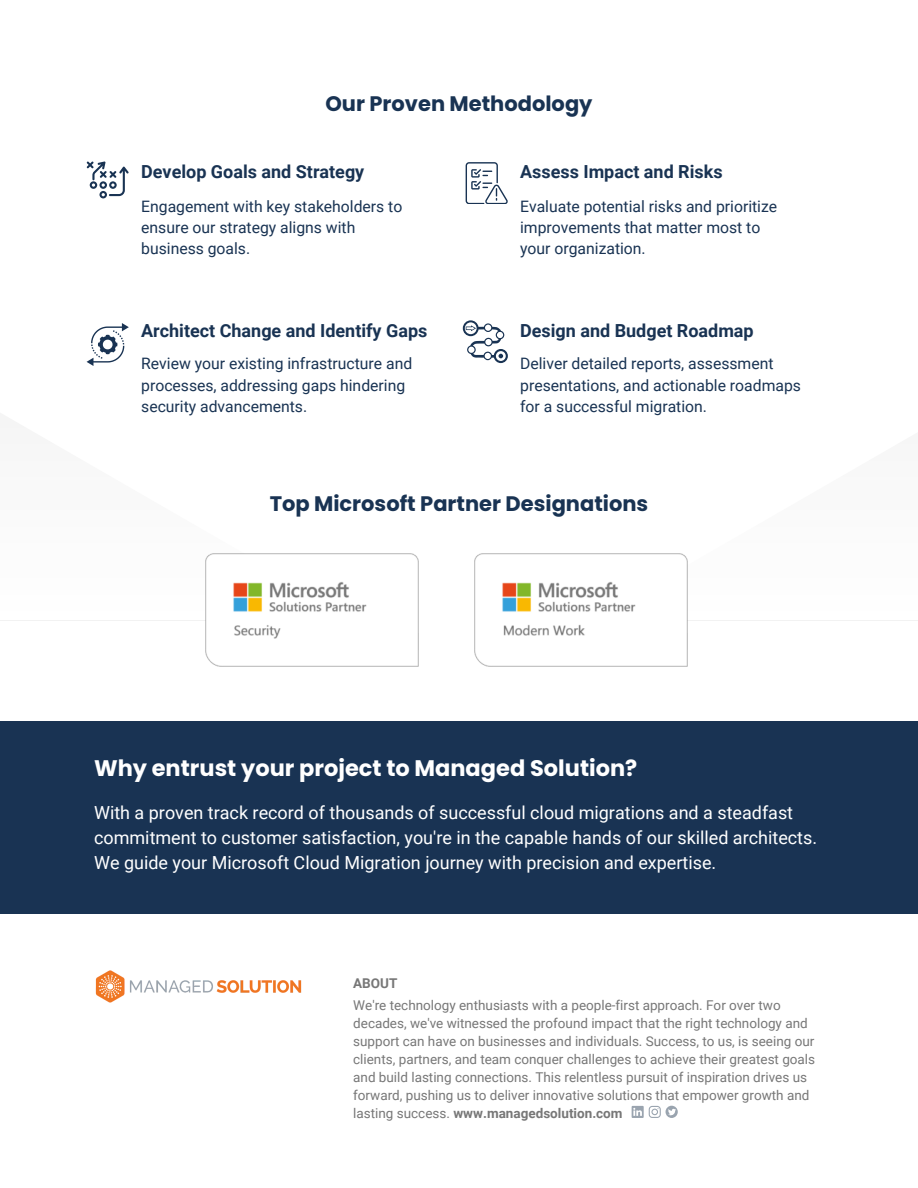
<style>
.page{position:relative;width:918px;height:1188px;background:#fff}
.page>*{position:absolute;margin:0;border:0;box-sizing:border-box;transform-origin:0 0}
.t1{font:700 22.5px "Poppins";color:#fff}
.t2{font:700 21px "Poppins";color:#193353}
.t3{font:18px/24.8px "Roboto";color:#fff}
.t4{font:700 18px "Roboto";color:#193353}
.t5{font:15.75px/21.3px "Roboto";color:#193353}
.t6{font:13.5px/18px "Roboto";color:#777}
.t7{font:700 13.5px "Roboto";color:#777}
.s1{font-weight:700}
</style>
<div class="page">
<div style="left:0;top:721px;width:918px;height:193px;background:#193353"></div>
<svg style="left:87px;top:161px;width:42px;height:37px"></svg>
<svg style="left:466px;top:162px;width:42px;height:42px"></svg>
<svg style="left:87px;top:323px;width:42px;height:43px"></svg>
<svg style="left:463px;top:320px;width:45px;height:43px"></svg>
<img style="left:206px;top:554px;width:212px;height:112px">
<img style="left:475px;top:554px;width:212px;height:112px">
<img style="left:95px;top:970px;width:207px;height:33px">
<svg style="left:632px;top:1106px;width:46px;height:12px"></svg>
<p class="t2" style="left:325px;top:89px;width:269px">Our Proven Methodology</p>
<p class="t4" style="left:141px;top:162px;width:225px">Develop Goals and Strategy</p>
<p class="t4" style="left:520px;top:162px;width:204px">Assess Impact and Risks</p>
<p class="t5" style="left:141px;top:195px;width:263px">Engagement with key stakeholders to ensure our strategy aligns with business goals.</p>
<p class="t5" style="left:520px;top:195px;width:259px">Evaluate potential risks and prioritize improvements that matter most to your organization.</p>
<p class="t4" style="left:141px;top:320px;width:288px">Architect Change and Identify Gaps</p>
<p class="t4" style="left:520px;top:320px;width:235px">Design and Budget Roadmap</p>
<p class="t5" style="left:141px;top:353px;width:272px">Review your existing infrastructure and processes, addressing gaps hindering security advancements.</p>
<p class="t5" style="left:520px;top:353px;width:282px">Deliver detailed reports, assessment presentations, and actionable roadmaps for a successful migration.</p>
<p class="t2" style="left:270px;top:489px;width:380px">Top Microsoft Partner Designations</p>
<p class="t1" style="left:94px;top:752px;width:545px">Why entrust your project to Managed Solution?</p>
<p class="t3" style="left:94px;top:800px;width:725px">With a proven track record of thousands of successful cloud migrations and a steadfast commitment to customer satisfaction, you're in the capable hands of our skilled architects.<br>We guide your Microsoft Cloud Migration journey with precision and expertise.</p>
<p class="t7" style="left:353px;top:975px;width:46px">ABOUT</p>
<p class="t6" style="left:353px;top:996px;width:463px">We're technology enthusiasts with a people-first approach. For over two decades, we've witnessed the profound impact that the right technology and support can have on businesses and individuals. Success, to us, is seeing our clients, partners, and team conquer challenges to achieve their greatest goals and build lasting connections. This relentless pursuit of inspiration drives us forward, pushing us to deliver innovative solutions that empower growth and lasting success. <span class="s1">www.managedsolution.com</span></p>
</div>
